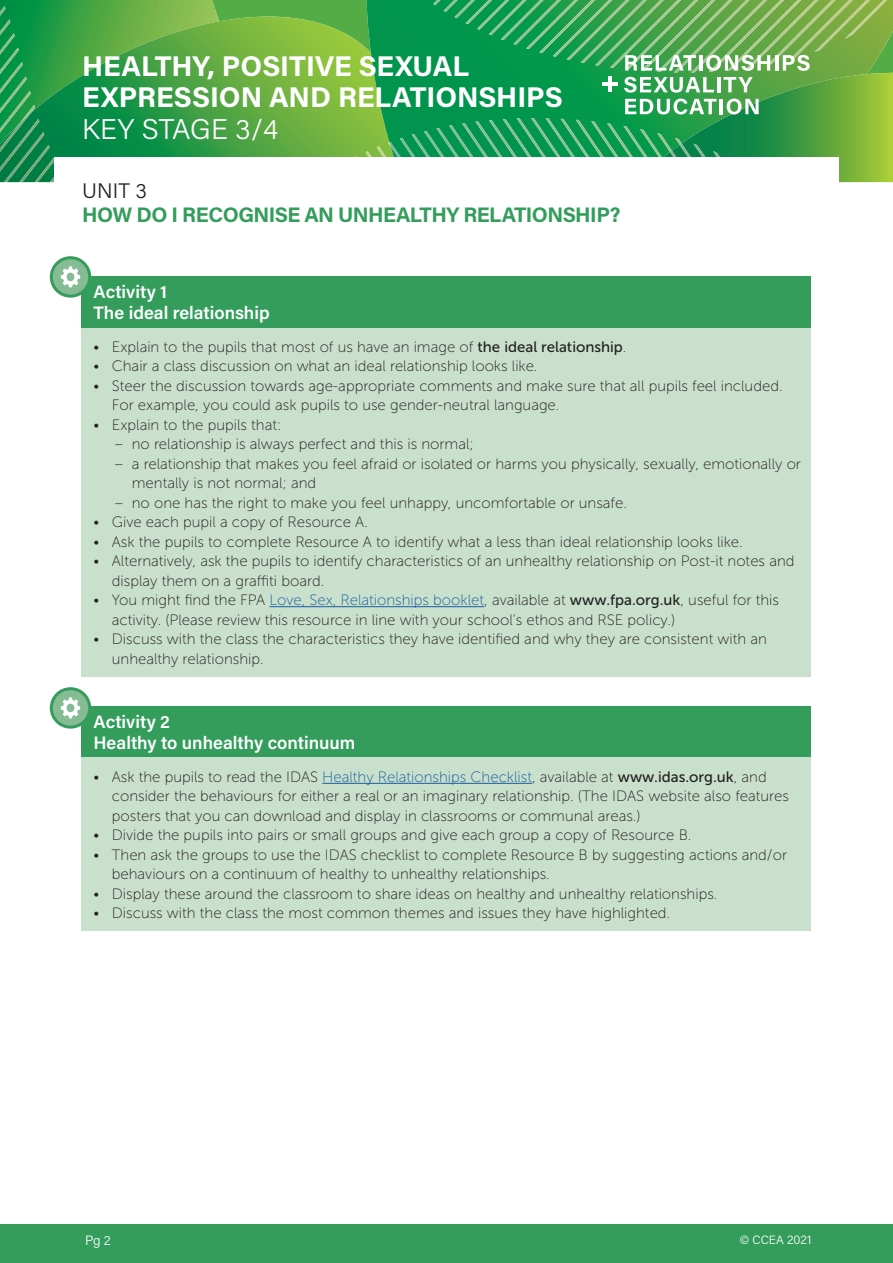
<style>
.page{position:relative;width:893px;height:1263px;background:#fff}
.page>*{position:absolute;margin:0;border:0;box-sizing:border-box;transform-origin:0 0}
.t1{font:700 28.5px/31.5px "Acumin Pro";color:#fff}
.t2{font:300 28.5px "Acumin Pro";letter-spacing:.005em;color:#fff}
.H1_-_Main-title{font:700 21px "Acumin Pro";letter-spacing:-.025em;color:#349d5c}
.H2_-_TeachingActivities-Title{font:300 21px "Acumin Pro";color:#231f20}
.Sub-Activities-1_1_etc{font:600 18px/21px "Acumin Pro";color:#fff}
.t3{font:15px/19.5px "Museo Sans 100";color:#231f20}
.t4{font:300 13.5px "Acumin Pro";color:#fff}
.t5{font:300 12px "Acumin Pro";letter-spacing:.005em;color:#fff}
.s1{font-family:"Museo Sans 500"}
.s2{color:#175d9e}
</style>
<div class="page">
<div style="left:0;top:1225px;width:893px;height:38px;background:#349d5c"></div>
<div style="left:219px;top:0;width:105px;height:17px;background:#53ac46"></div>
<svg style="left:219px;top:17px;width:105px;height:140px;background:#6eb241"></svg>
<svg style="left:0;top:0;width:219px;height:182px;background:#309b48"></svg>
<div style="left:54px;top:157px;width:785px;height:58px;background:#fff"></div>
<svg style="left:324px;top:0;width:569px;height:182px;background:#5cb269"></svg>
<hr style="left:609px;top:76px;width:3px;height:16px;background:#fff">
<hr style="left:603px;top:83px;width:15px;height:3px;background:#fff">
<div style="left:81px;top:276px;width:730px;height:52px;background:#349d5c"></div>
<div style="left:81px;top:328px;width:730px;height:348px;background:#c9e0cd"></div>
<hr style="left:269px;top:606px;width:215px;height:1px;background:#175d9e">
<div style="left:81px;top:706px;width:730px;height:52px;background:#349d5c"></div>
<div style="left:81px;top:758px;width:730px;height:173px;background:#c9e0cd"></div>
<hr style="left:322px;top:783px;width:210px;height:1px;background:#175d9e">
<svg style="left:51px;top:258px;width:39px;height:38px"></svg>
<div style="left:50px;top:256px;width:41px;height:42px;border:3px solid #349d5c;border-radius:50%"></div>
<svg style="left:61px;top:266px;width:19px;height:21px"></svg>
<svg style="left:51px;top:689px;width:39px;height:38px"></svg>
<div style="left:50px;top:687px;width:41px;height:42px;border:3px solid #349d5c;border-radius:50%"></div>
<svg style="left:61px;top:697px;width:19px;height:21px"></svg>
<h1 class="t1" style="left:82px;top:49px;width:482px">HEALTHY, POSITIVE SEXUAL<br>EXPRESSION AND RELATIONSHIPS</h1>
<h1 class="t2" style="left:82px;top:109px;width:198px">KEY STAGE 3/4</h1>
<p class="H2_-_TeachingActivities-Title" style="left:82px;top:176px;width:66px">UNIT 3</p>
<p class="H1_-_Main-title" style="left:82px;top:200px;width:540px">HOW DO I RECOGNISE AN UNHEALTHY RELATIONSHIP?</p>
<p class="Sub-Activities-1_1_etc" style="left:94px;top:281px;width:75px">Activity 1</p>
<p class="Sub-Activities-1_1_etc" style="left:94px;top:302px;width:178px">The ideal relationship</p>
<p class="t3" style="left:94px;top:337px;width:534px">• Explain to the pupils that most of us have an image of <span class="s1">the ideal relationship</span>.</p>
<p class="t3" style="left:94px;top:356px;width:445px">• Chair a class discussion on what an ideal relationship looks like.</p>
<p class="t3" style="left:112px;top:376px;width:672px;text-indent:-18px">• Steer the discussion towards age-appropriate comments and make sure that all pupils feel included.<br>For example, you could ask pupils to use gender-neutral language.</p>
<p class="t3" style="left:94px;top:415px;width:189px">• Explain to the pupils that:</p>
<p class="t3" style="left:115px;top:434px;width:361px">– no relationship is always perfect and this is normal;</p>
<p class="t3" style="left:132px;top:454px;width:671px;text-indent:-17px">– a relationship that makes you feel afraid or isolated or harms you physically, sexually, emotionally or mentally is not normal; and</p>
<p class="t3" style="left:115px;top:493px;width:514px">– no one has the right to make you feel unhappy, uncomfortable or unsafe.</p>
<p class="t3" style="left:94px;top:512px;width:276px">• Give each pupil a copy of Resource A.</p>
<p class="t3" style="left:94px;top:532px;width:651px">• Ask the pupils to complete Resource A to identify what a less than ideal relationship looks like.</p>
<p class="t3" style="left:112px;top:551px;width:684px;text-indent:-18px">• Alternatively, ask the pupils to identify characteristics of an unhealthy relationship on Post-it notes and display them on a graffiti board.</p>
<p class="t3" style="left:112px;top:590px;width:669px;text-indent:-18px">• You might find the FPA <span class="s2">Love, Sex, Relationships booklet</span>, available at <span class="s1">www.fpa.org.uk</span>, useful for this activity. (Please review this resource in line with your school’s ethos and RSE policy.)</p>
<p class="t3" style="left:112px;top:629px;width:657px;text-indent:-18px">• Discuss with the class the characteristics they have identified and why they are consistent with an unhealthy relationship.</p>
<p class="Sub-Activities-1_1_etc" style="left:94px;top:711px;width:263px">Activity 2<br>Healthy to unhealthy continuum</p>
<p class="t3" style="left:112px;top:767px;width:679px;text-indent:-18px">• Ask the pupils to read the IDAS <span class="s2">Healthy Relationships Checklist</span>, available at <span class="s1">www.idas.org.uk</span>, and consider the behaviours for either a real or an imaginary relationship. (The IDAS website also features posters that you can download and display in classrooms or communal areas.)</p>
<p class="t3" style="left:94px;top:825px;width:599px">• Divide the pupils into pairs or small groups and give each group a copy of Resource B.</p>
<p class="t3" style="left:112px;top:845px;width:677px;text-indent:-18px">• Then ask the groups to use the IDAS checklist to complete Resource B by suggesting actions and/or behaviours on a continuum of healthy to unhealthy relationships.</p>
<p class="t3" style="left:94px;top:884px;width:625px">• Display these around the classroom to share ideas on healthy and unhealthy relationships.</p>
<p class="t3" style="left:94px;top:903px;width:578px">• Discuss with the class the most common themes and issues they have highlighted.</p>
<p class="t4" style="left:85px;top:1231px;width:27px">Pg 2</p>
<p class="t5" style="left:740px;top:1232px;width:73px">© CCEA 2021</p>
</div>
